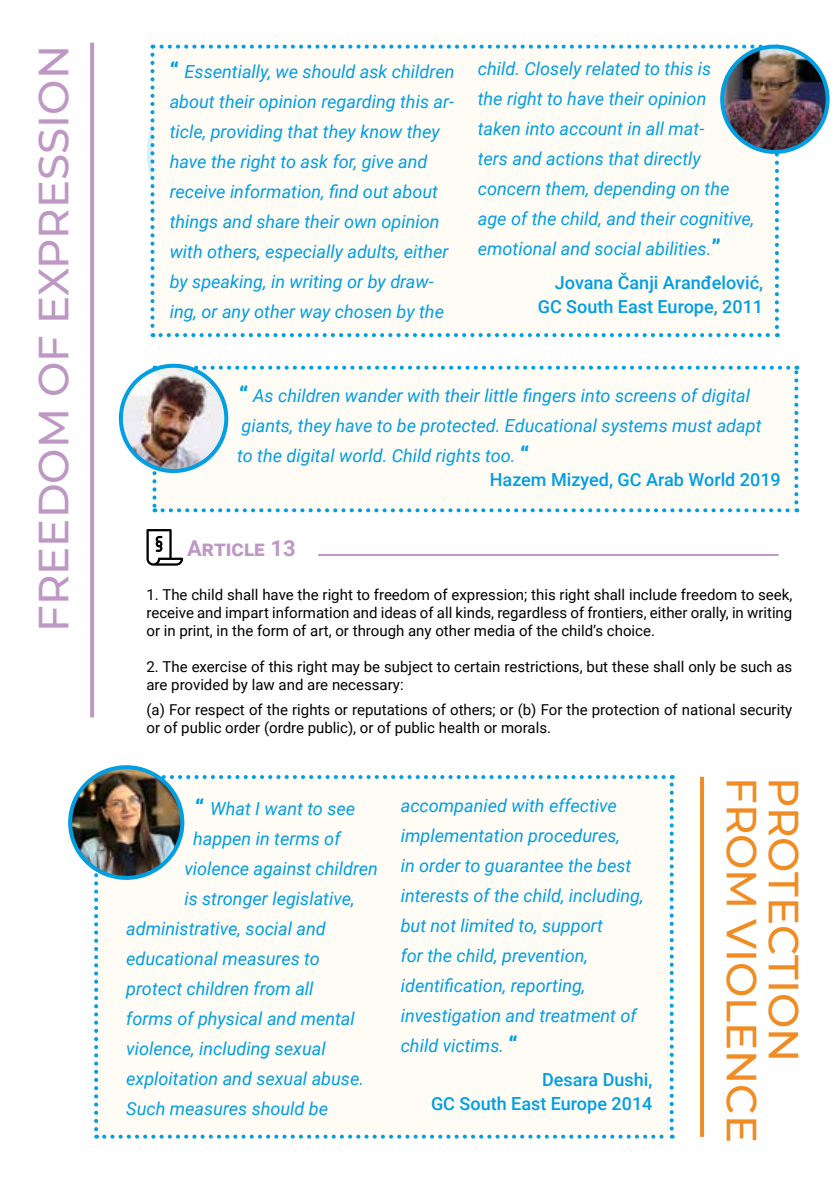
<style>
.page{position:relative;width:840px;height:1191px;background:#fff}
.page>*{position:absolute;margin:0;border:0;box-sizing:border-box;transform-origin:0 0}
.t1{font:500 42px/42px "Montserrat";color:#f08c22}
.t2{font:500 42px "Montserrat";color:#be97c5}
.t3{font:700 22px "Roboto";color:#be97c5}
.t4{font:italic 18px/30px "Roboto";color:#009ee3}
.t5{font:500 18px/24px "Roboto";color:#009ee3;text-align:right}
.t6{font:15px/18px "Roboto";color:#000}
.s1{font-weight:900;font-style:normal;font-size:22px}
</style>
<div class="page">
<div style="left:152px;top:366px;width:645px;height:146px;background:#fffbf5"></div>
<div style="left:96px;top:777px;width:575px;height:359px;background:#fffbf5"></div>
<svg style="left:94px;top:881px;width:4px;height:257px"></svg>
<svg style="left:104px;top:1134px;width:568px;height:4px"></svg>
<svg style="left:669px;top:775px;width:4px;height:353px"></svg>
<svg style="left:182px;top:775px;width:481px;height:4px"></svg>
<svg style="left:146px;top:529px;width:37px;height:36px"></svg>
<svg style="left:90px;top:43px;width:4px;height:674px;background:#c09ac7"></svg>
<svg style="left:700px;top:777px;width:3px;height:359px"></svg>
<div style="left:147px;top:45px;width:631px;height:292px;background:#fffbf5"></div>
<img style="left:721px;top:47px;width:106px;height:105px;border-radius:53px">
<div style="left:719px;top:45px;width:110px;height:109px;border:4px solid #009ee3;border-radius:50%"></div>
<img style="left:70px;top:767px;width:112px;height:111px">
<div style="left:68px;top:765px;width:116px;height:115px;border:4px solid #009ee3;border-radius:50%"></div>
<hr style="left:318px;top:554px;width:460px;height:2px;background:#be97c5">
<img style="left:121px;top:366px;width:105px;height:105px;border-radius:53px">
<div style="left:119px;top:364px;width:109px;height:109px;border:4px solid #009ee3;border-radius:50%"></div>
<h1 class="t2" style="left:24px;top:632px;width:579px;rotate:-90deg">Freedom of expression</h1>
<p class="t4" style="left:170px;top:56px;width:286px"><span class="s1">“</span> Essentially, we should ask children about their opinion regarding this ar&shy;ticle, providing that they know they have the right to ask for, give and receive information, find out about things and share their own opinion with others, especially adults, either by speaking, in writing or by draw&shy;ing, or any other way chosen by the</p>
<p class="t4" style="left:477px;top:53px;width:278px">child. Closely related to this is<br>the right to have their opinion<br>taken into account in all mat-<br>ters and actions that directly concern them, depending on the age of the child, and their cognitive, emotional and social abilities.<span class="s1">”</span></p>
<p class="t5" style="left:537px;top:270px;width:227px">Jovana Čanji Aranđelović,<br>GC South East Europe, 2011</p>
<p class="t4" style="left:237px;top:380px;width:525px"><span class="s1">“</span> As children wander with their little fingers into screens of digital giants, they have to be protected. Educational systems must adapt to the digital world. Child rights too. <span class="s1">“</span></p>
<p class="t5" style="left:489px;top:467px;width:292px">Hazem Mizyed, GC Arab World 2019</p>
<p class="t3" style="left:187px;top:532px;width:110px">Article 13</p>
<p class="t6" style="left:146px;top:585px;width:647px;text-align:justify">1. The child shall have the right to freedom of expression; this right shall include freedom to seek, receive and impart information and ideas of all kinds, regardless of frontiers, either orally, in writing or in print, in the form of art, or through any other media of the child’s choice.</p>
<p class="t6" style="left:146px;top:657px;width:647px">2. The exercise of this right may be subject to certain restrictions, but these shall only be such as are provided by law and are necessary:</p>
<p class="t6" style="left:146px;top:700px;width:647px">(a) For respect of the rights or reputations of others; or (b) For the protection of national security or of public order (ordre public), or of public health or morals.</p>
<p class="t4" style="left:195px;top:793px;width:161px"><span class="s1">“</span> What I want to see</p>
<p class="t4" style="left:193px;top:823px;width:149px">happen in terms of</p>
<p class="t4" style="left:184px;top:853px;width:195px">violence against children</p>
<p class="t4" style="left:184px;top:883px;width:172px">is stronger legislative,</p>
<p class="t4" style="left:126px;top:913px;width:201px">administrative, social and</p>
<p class="t4" style="left:126px;top:943px;width:195px">educational measures to</p>
<p class="t4" style="left:126px;top:973px;width:189px">protect children from all</p>
<p class="t4" style="left:126px;top:1003px;width:230px">forms of physical and mental</p>
<p class="t4" style="left:126px;top:1033px;width:201px">violence, including sexual</p>
<p class="t4" style="left:126px;top:1063px;width:239px">exploitation and sexual abuse.</p>
<p class="t4" style="left:126px;top:1093px;width:203px">Such measures should be</p>
<p class="t4" style="left:400px;top:790px;width:244px">accompanied with effective implementation procedures,<br>in order to guarantee the best interests of the child, including, but not limited to, support<br>for the child, prevention, identification, reporting, investigation and treatment of child victims. <span class="s1">“</span></p>
<p class="t5" style="left:431px;top:1067px;width:223px">Desara Dushi,<br>GC South East Europe 2014</p>
<h1 class="t1" style="left:805px;top:777px;width:367px;rotate:90deg">Protection from violence</h1>
</div>
